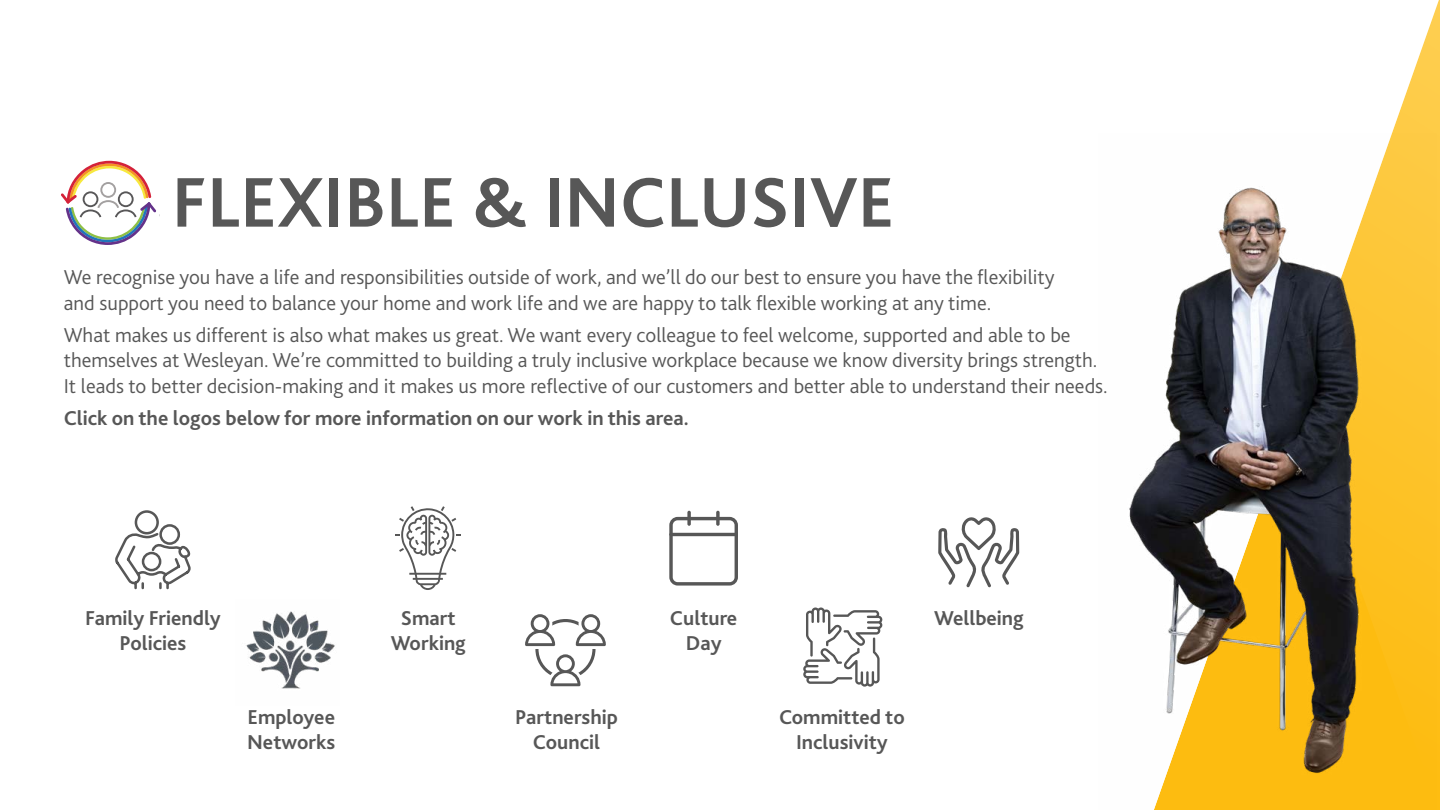
<style>
.page{position:relative;width:1440px;height:810px;background:#fff}
.page>*{position:absolute;margin:0;border:0;box-sizing:border-box;transform-origin:0 0}
.t1{font:700 73.5px "Bliss 2";color:#575757}
.t2{font:300 21px/25.2px "Bliss 2";color:#575757}
.t3{font:700 21px/25.2px "Bliss 2";color:#575757;text-align:center}
</style>
<div class="page">
<svg style="left:1392px;top:0;width:47px;height:810px"></svg>
<img style="left:246px;top:611px;width:89px;height:78px">
<svg style="left:61px;top:161px;width:95px;height:84px"></svg>
<svg style="left:669px;top:517px;width:69px;height:69px"></svg>
<svg style="left:687px;top:511px;width:4px;height:15px"></svg>
<svg style="left:716px;top:511px;width:4px;height:15px"></svg>
<hr style="left:669px;top:533px;width:69px;height:3px;background:#575757;border-radius:2px">
<svg style="left:525px;top:614px;width:81px;height:72px"></svg>
<img style="left:1129px;top:133px;width:307px;height:677px">
<svg style="left:115px;top:510px;width:76px;height:80px"></svg>
<svg style="left:803px;top:608px;width:79px;height:79px"></svg>
<svg style="left:938px;top:517px;width:81px;height:70px"></svg>
<svg style="left:395px;top:506px;width:65px;height:84px"></svg>
<h1 class="t1" style="left:172px;top:157px;width:724px">FLEXIBLE &amp; INCLUSIVE</h1>
<p class="t2" style="left:64px;top:264px;width:992px">We recognise you have a life and responsibilities outside of work, and we’ll do our best to ensure you have the flexibility and support you need to balance your home and work life and we are happy to talk flexible working at any time.</p>
<p class="t2" style="left:64px;top:322px;width:1046px">What makes us different is also what makes us great. We want every colleague to feel welcome, supported and able to be themselves at Wesleyan. We’re committed to building a truly inclusive workplace because we know diversity brings strength.<br>It leads to better decision-making and it makes us more reflective of our customers and better able to understand their needs.</p>
<p class="t3" style="left:64px;top:405px;width:627px">Click on the logos below for more information on our work in this area.</p>
<p class="t3" style="left:85px;top:605px;width:137px">Family Friendly<br>Policies</p>
<p class="t3" style="left:391px;top:605px;width:77px">Smart<br>Working</p>
<p class="t3" style="left:247px;top:704px;width:90px;text-align:left">Employee<br>Networks</p>
<p class="t3" style="left:515px;top:704px;width:104px">Partnership<br>Council</p>
<p class="t3" style="left:670px;top:605px;width:69px">Culture<br>Day</p>
<p class="t3" style="left:934px;top:605px;width:91px">Wellbeing</p>
<p class="t3" style="left:779px;top:704px;width:127px">Committed to<br>Inclusivity</p>
</div>
